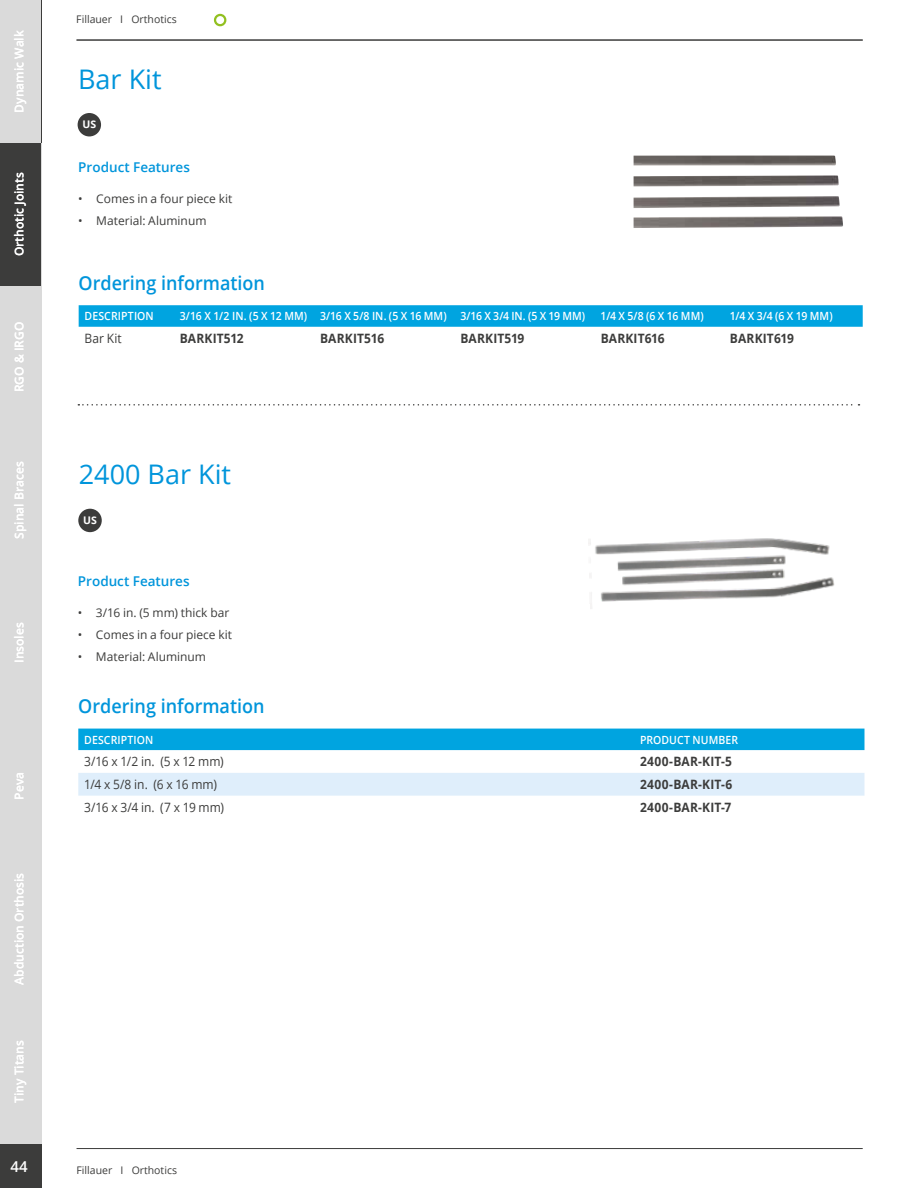
<style>
.page{position:relative;width:918px;height:1188px;background:#fff}
.page>*{position:absolute;margin:0;border:0;box-sizing:border-box;transform-origin:0 0}
.t1{font:27px "Open Sans";color:#0095db}
.t2{font:600 19.35px "Open Sans";color:#0095db;scale:.93 1}
.t3{font:600 15px "Open Sans";color:#fff}
.t4{font:600 13.5px "Open Sans";color:#0095db}
.t5{font:700 12.9px "Open Sans";letter-spacing:.015em;color:#3c3c3b;scale:.93 1}
.t6{font:12.9px "Open Sans";letter-spacing:-.005em;color:#3c3c3b;scale:.93 1}
.t7{font:12px "Open Sans";color:#3c3c3b}
.t8{font:600 12px "Open Sans";color:#fff}
.t9{font:600 11.25px "Open Sans";letter-spacing:.005em;color:#fff;scale:.93 1}
.t10{font:10.5px "Open Sans";color:#3c3c3b}
.t11{font:700 10.5px "Open Sans";color:#fff}
</style>
<div class="page">
<img style="left:588px;top:538px;width:247px;height:71px">
<div style="left:78px;top:729px;width:786px;height:21px;background:#00a4e0"></div>
<div style="left:78px;top:773px;width:786px;height:23px;background:#dfeefb"></div>
<div style="left:78px;top:509px;width:24px;height:23px;background:#3c3c3b;border-radius:50%"></div>
<svg style="left:78px;top:404px;width:782px;height:2px"></svg>
<svg style="left:79px;top:305px;width:784px;height:22px;background:#05a5e0"></svg>
<div style="left:78px;top:113px;width:23px;height:23px;background:#3c3c3b;border-radius:50%"></div>
<hr style="left:77px;top:1148px;width:786px;height:1px;background:#3c3c3b">
<div style="left:214px;top:14px;width:12px;height:12px;border:2px solid #92c020;border-radius:50%"></div>
<div style="left:0;top:1143px;width:41px;height:45px;background:#3c3c3b"></div>
<hr style="left:77px;top:40px;width:786px;height:1px;background:#3c3c3b">
<img style="left:634px;top:155px;width:209px;height:73px">
<div style="left:0;top:0;width:41px;height:143px;background:#dadada"></div>
<div style="left:0;top:143px;width:41px;height:143px;background:#3c3c3b"></div>
<div style="left:0;top:286px;width:41px;height:143px;background:#dadada"></div>
<div style="left:0;top:429px;width:41px;height:143px;background:#dadada"></div>
<div style="left:0;top:572px;width:41px;height:143px;background:#dadada"></div>
<div style="left:0;top:715px;width:41px;height:143px;background:#dadada"></div>
<div style="left:0;top:858px;width:41px;height:143px;background:#dadada"></div>
<div style="left:0;top:1001px;width:41px;height:143px;background:#dadada"></div>
<p class="t8" style="left:11px;top:113px;width:84px;rotate:-90deg">Dynamic Walk</p>
<p class="t8" style="left:11px;top:256px;width:85px;rotate:-90deg">Orthotic Joints</p>
<p class="t8" style="left:11px;top:392px;width:72px;rotate:-90deg">RGO &amp; IRGO</p>
<p class="t8" style="left:11px;top:539px;width:79px;rotate:-90deg">Spinal Braces</p>
<p class="t8" style="left:11px;top:663px;width:42px;rotate:-90deg">Insoles</p>
<p class="t8" style="left:11px;top:800px;width:29px;rotate:-90deg">Peva</p>
<p class="t8" style="left:11px;top:985px;width:113px;rotate:-90deg">Abduction Orthosis</p>
<p class="t8" style="left:11px;top:1103px;width:64px;rotate:-90deg">Tiny Titans</p>
<p class="t10" style="left:76px;top:12px;width:102px">Fillauer I Orthotics</p>
<h1 class="t1" style="left:78px;top:60px;width:85px">Bar Kit</h1>
<p class="t11" style="left:82px;top:117px;width:15px">US</p>
<p class="t4" style="left:78px;top:158px;width:113px">Product Features</p>
<p class="t7" style="left:78px;top:190px;width:156px">• Comes in a four piece kit</p>
<p class="t7" style="left:78px;top:212px;width:130px">• Material: Aluminum</p>
<h2 class="t2" style="left:79px;top:269px;width:202px">Ordering information</h2>
<p class="t9" style="left:85px;top:309px;width:76px">DESCRIPTION</p>
<p class="t9" style="left:180px;top:309px;width:438px">3/16 X 1/2 IN. (5 X 12 MM) 3/16 X 5/8 IN. (5 X 16 MM) 3/16 X 3/4 IN. (5 X 19 MM)</p>
<p class="t9" style="left:601px;top:309px;width:112px">1/4 X 5/8 (6 X 16 MM)</p>
<p class="t9" style="left:730px;top:309px;width:112px">1/4 X 3/4 (6 X 19 MM)</p>
<p class="t6" style="left:85px;top:330px;width:42px">Bar Kit</p>
<p class="t5" style="left:180px;top:329px;width:70px">BARKIT512</p>
<p class="t5" style="left:320px;top:329px;width:71px">BARKIT516</p>
<p class="t5" style="left:460px;top:329px;width:70px">BARKIT519</p>
<p class="t5" style="left:601px;top:329px;width:70px">BARKIT616</p>
<p class="t5" style="left:730px;top:329px;width:70px">BARKIT619</p>
<h1 class="t1" style="left:79px;top:456px;width:154px">2400 Bar Kit</h1>
<p class="t11" style="left:83px;top:513px;width:15px">US</p>
<p class="t4" style="left:78px;top:572px;width:113px">Product Features</p>
<p class="t7" style="left:78px;top:604px;width:153px">• 3/16 in. (5 mm) thick bar</p>
<p class="t7" style="left:78px;top:626px;width:156px">• Comes in a four piece kit</p>
<p class="t7" style="left:78px;top:648px;width:130px">• Material: Aluminum</p>
<h2 class="t2" style="left:78px;top:693px;width:202px">Ordering information</h2>
<p class="t9" style="left:84px;top:732px;width:76px">DESCRIPTION</p>
<p class="t9" style="left:640px;top:732px;width:107px">PRODUCT NUMBER</p>
<p class="t6" style="left:84px;top:753px;width:151px">3/16 x 1/2 in. (5 x 12 mm)</p>
<p class="t5" style="left:640px;top:753px;width:101px">2400-BAR-KIT-5</p>
<p class="t6" style="left:84px;top:776px;width:144px">1/4 x 5/8 in. (6 x 16 mm)</p>
<p class="t5" style="left:640px;top:775px;width:101px">2400-BAR-KIT-6</p>
<p class="t6" style="left:84px;top:798px;width:152px">3/16 x 3/4 in. (7 x 19 mm)</p>
<p class="t5" style="left:640px;top:798px;width:100px">2400-BAR-KIT-7</p>
<h3 class="t3" style="left:11px;top:1156px;width:19px">44</h3>
<p class="t10" style="left:77px;top:1163px;width:102px">Fillauer I Orthotics</p>
</div>
